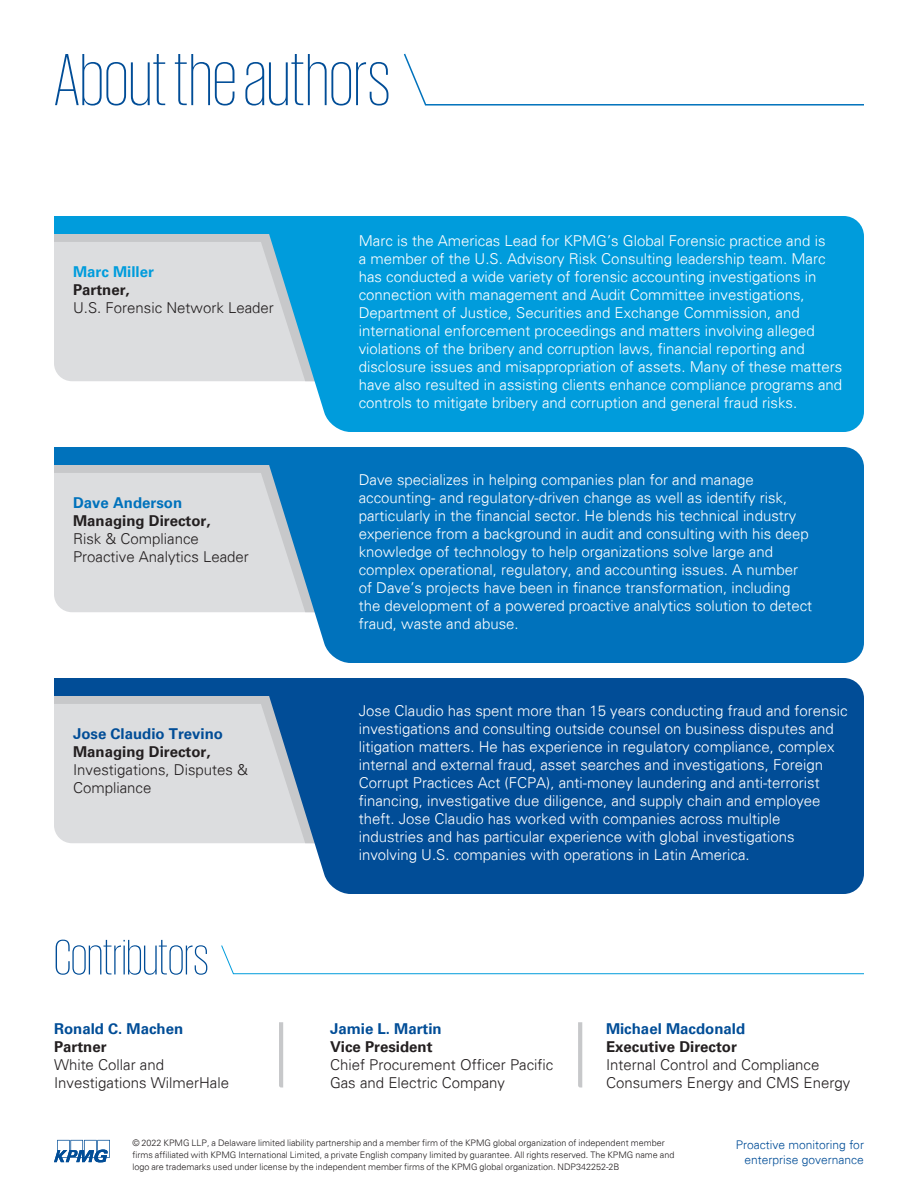
<style>
.page{position:relative;width:918px;height:1188px;background:#fff}
.page>*{position:absolute;margin:0;border:0;box-sizing:border-box;transform-origin:0 0}
.t1{font:200 75.45px "KPMG";color:#014d97}
.t2{font:200 51px "KPMG";letter-spacing:-.005em;color:#014d97}
.t3{font:300 15px/18px "Univers 45";color:#fff}
.t4{font:300 15px/18px "Univers 45";color:#231f20}
.t5{font:700 15px "Univers 65";color:#231f20}
.t6{font:700 15px "Univers 65";color:#014d97}
.t7{font:700 15px "Univers 65";color:#0072bc}
.t8{font:700 15px "Univers 65";color:#009cdc}
.t9{font:300 12px/15px "Univers 45";color:#014d97;text-align:right}
.t10{font:300 9px/12px "Univers 45";color:#231f20}
</style>
<div class="page">
<div style="left:54px;top:464px;width:212px;height:148px;background:#dcdddf"></div>
<div style="left:54px;top:695px;width:212px;height:148px;background:#dcdddf"></div>
<div style="left:266px;top:447px;width:598px;height:216px;background:#0072bc"></div>
<div style="left:266px;top:678px;width:598px;height:216px;background:#014d97"></div>
<div style="left:54px;top:233px;width:212px;height:148px;background:#dcdddf"></div>
<div style="left:54px;top:216px;width:396px;height:17px;background:#009cdc"></div>
<div style="left:54px;top:447px;width:396px;height:17px;background:#0072bc"></div>
<div style="left:54px;top:678px;width:396px;height:17px;background:#014d97"></div>
<div style="left:266px;top:216px;width:598px;height:216px;background:#009cdc"></div>
<svg style="left:279px;top:1022px;width:4px;height:66px"></svg>
<svg style="left:578px;top:1022px;width:4px;height:66px"></svg>
<svg style="left:221px;top:945px;width:643px;height:29px"></svg>
<svg style="left:403px;top:53px;width:461px;height:53px"></svg>
<svg style="left:54px;top:1140px;width:56px;height:22px"></svg>
<h1 class="t1" style="left:54px;top:44px;width:338px">About the authors</h1>
<p class="t8" style="left:73px;top:263px;width:82px">Marc Miller</p>
<p class="t5" style="left:73px;top:281px;width:58px">Partner,</p>
<p class="t4" style="left:73px;top:299px;width:202px">U.S. Forensic Network Leader</p>
<p class="t7" style="left:73px;top:494px;width:111px">Dave Anderson</p>
<p class="t5" style="left:73px;top:512px;width:139px">Managing Director,</p>
<p class="t4" style="left:73px;top:530px;width:177px">Risk &amp; Compliance<br>Proactive Analytics Leader</p>
<p class="t6" style="left:73px;top:725px;width:152px">Jose Claudio Trevino</p>
<p class="t5" style="left:73px;top:743px;width:139px">Managing Director,</p>
<p class="t4" style="left:73px;top:761px;width:177px">Investigations, Disputes &amp;<br>Compliance</p>
<h2 class="t2" style="left:54px;top:933px;width:156px">Contributors</h2>
<p class="t6" style="left:54px;top:1019px;width:131px">Ronald C. Machen</p>
<p class="t5" style="left:54px;top:1037px;width:54px">Partner</p>
<p class="t4" style="left:54px;top:1055px;width:177px">White Collar and<br>Investigations WilmerHale</p>
<p class="t3" style="left:359px;top:232px;width:485px">Marc is the Americas Lead for KPMG’s Global Forensic practice and is<br>a member of the U.S. Advisory Risk Consulting leadership team. Marc has conducted a wide variety of forensic accounting investigations in connection with management and Audit Committee investigations, Department of Justice, Securities and Exchange Commission, and international enforcement proceedings and matters involving alleged violations of the bribery and corruption laws, financial reporting and disclosure issues and misappropriation of assets. Many of these matters have also resulted in assisting clients enhance compliance programs and controls to mitigate bribery and corruption and general fraud risks.</p>
<p class="t3" style="left:359px;top:470px;width:455px">Dave specializes in helping companies plan for and manage accounting- and regulatory-driven change as well as identify risk, particularly in the financial sector. He blends his technical industry experience from a background in audit and consulting with his deep knowledge of technology to help organizations solve large and complex operational, regulatory, and accounting issues. A number of Dave’s projects have been in finance transformation, including the development of a powered proactive analytics solution to detect fraud, waste and abuse.</p>
<p class="t3" style="left:359px;top:701px;width:491px">Jose Claudio has spent more than 15 years conducting fraud and forensic investigations and consulting outside counsel on business disputes and litigation matters. He has experience in regulatory compliance, complex internal and external fraud, asset searches and investigations, Foreign Corrupt Practices Act (FCPA), anti-money laundering and anti-terrorist financing, investigative due diligence, and supply chain and employee theft. Jose Claudio has worked with companies across multiple industries and has particular experience with global investigations involving U.S. companies with operations in Latin America.</p>
<p class="t6" style="left:330px;top:1019px;width:113px">Jamie L. Martin</p>
<p class="t5" style="left:330px;top:1037px;width:104px">Vice President</p>
<p class="t4" style="left:330px;top:1055px;width:225px">Chief Procurement Officer Pacific<br>Gas and Electric Company</p>
<p class="t6" style="left:606px;top:1019px;width:141px">Michael Macdonald</p>
<p class="t5" style="left:606px;top:1037px;width:132px">Executive Director</p>
<p class="t4" style="left:606px;top:1055px;width:246px">Internal Control and Compliance<br>Consumers Energy and CMS Energy</p>
<p class="t10" style="left:132px;top:1137px;width:544px">© 2022 KPMG LLP, a Delaware limited liability partnership and a member firm of the KPMG global organization of independent member firms affiliated with KPMG International Limited, a private English company limited by guarantee. All rights reserved. The KPMG name and logo are trademarks used under license by the independent member firms of the KPMG global organization. NDP342252-2B</p>
<p class="t9" style="left:736px;top:1137px;width:130px">Proactive monitoring for enterprise governance</p>
</div>
